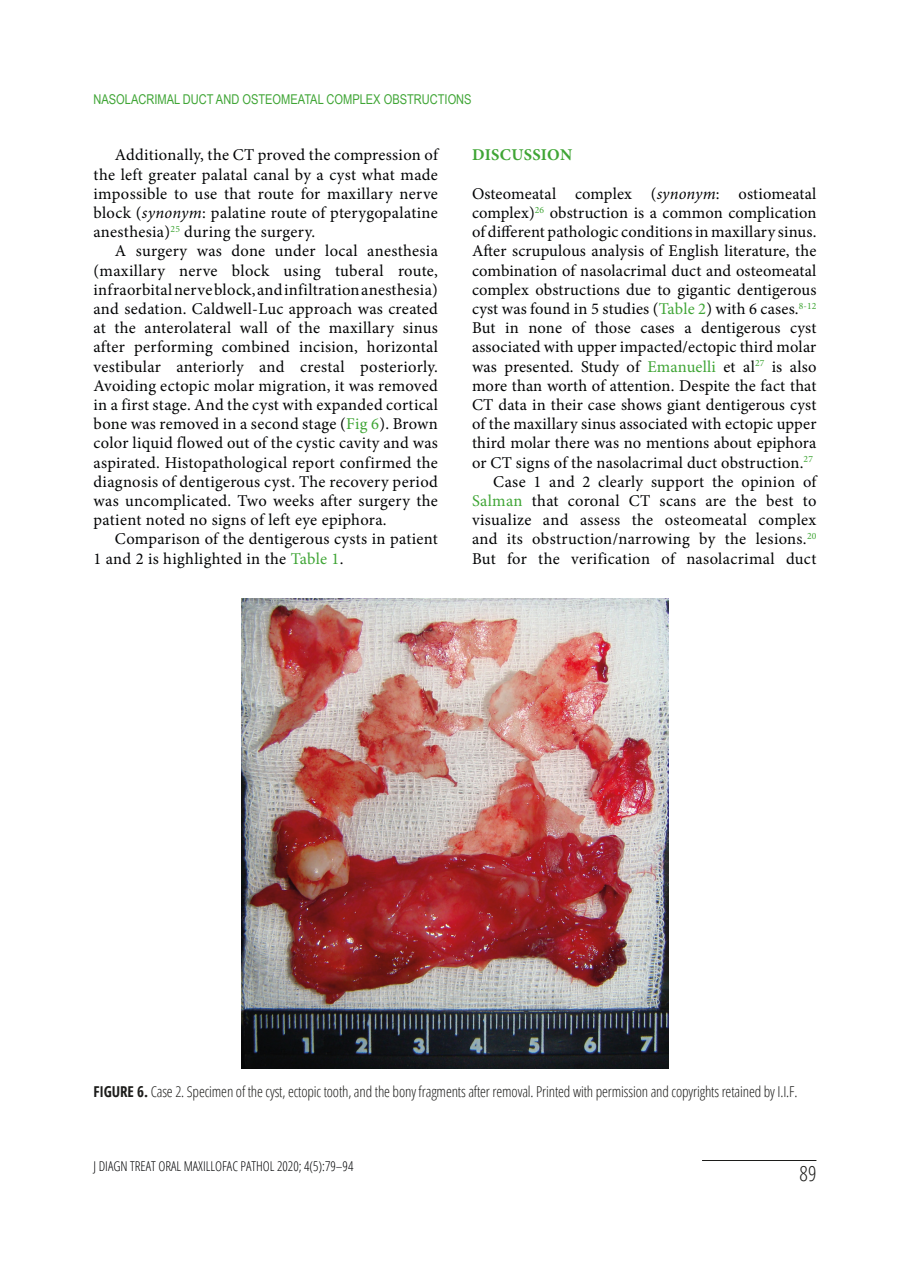
<style>
.page{position:relative;width:910px;height:1280px;background:#fff}
.page>*{position:absolute;margin:0;border:0;box-sizing:border-box;transform-origin:0 0}
.t1{font:300 condensed 21px "Open Sans";color:#1d1d1b}
.t2{font:16.5px/19.2px "Minion Pro";letter-spacing:.015em;color:#020304;text-align:justify}
.t3{font:700 16.5px "Minion Pro";letter-spacing:.02em;color:#3fa535}
.t4{font:300 condensed 15px "Open Sans";letter-spacing:-.01em;color:#1d1d1b}
.Заголовок_статьи{font:13.5px "Arial Narrow";color:#3fa535}
.Заголовок_статьи-2{font:300 condensed 13.5px "Open Sans";color:#020304}
.s1{font-style:italic}
.s2{color:#3fa535}
.s3{font-weight:700}
</style>
<div class="page">
<hr style="left:702px;top:1160px;width:114px;height:1px;background:#1d1d1b">
<img style="left:241px;top:598px;width:428px;height:470px">
<p class="Заголовок_статьи" style="left:94px;top:90px;width:380px">NASOLACRIMAL DUCT AND OSTEOMEATAL COMPLEX OBSTRUCTIONS</p>
<p class="t2" style="left:94px;top:146px;width:346px;text-indent:21px">Additionally, the CT proved the compression of the left greater palatal canal by a cyst what made impossible to use that route for maxillary nerve block (<span class="s1">synonym</span>: palatine route of pterygopalatine anesthesia)<sup>25</sup> during the surgery.</p>
<p class="t2" style="left:94px;top:242px;width:346px;text-indent:21px">A surgery was done under local anesthesia (maxillary nerve block using tuberal route, infraorbital nerve block, and infiltration anesthesia) and sedation. Caldwell-Luc approach was created at the anterolateral wall of the maxillary sinus after performing combined incision, horizontal vestibular anteriorly and crestal posteriorly.<br>Avoiding ectopic molar migration, it was removed in a first stage. And the cyst with expanded cortical bone was removed in a second stage (<span class="s2">Fig 6</span>). Brown color liquid flowed out of the cystic cavity and was aspirated. Histopathological report confirmed the diagnosis of dentigerous cyst. The recovery period was uncomplicated. Two weeks after surgery the patient noted no signs of left eye epiphora.</p>
<p class="t2" style="left:94px;top:530px;width:346px;text-indent:21px">Comparison of the dentigerous cysts in patient<br>1 and 2 is highlighted in the <span class="s2">Table 1</span>.</p>
<p class="t3" style="left:472px;top:143px;width:102px">DISCUSSION</p>
<p class="t2" style="left:472px;top:184px;width:346px">Osteomeatal complex (<span class="s1">synonym</span>: ostiomeatal complex)<sup>26</sup> obstruction is a common complication of different pathologic conditions in maxillary sinus.<br>After scrupulous analysis of English literature, the combination of nasolacrimal duct and osteomeatal complex obstructions due to gigantic dentigerous cyst was found in 5 studies (<span class="s2">Table 2</span>) with 6 cases.<sup>8-12<br></sup>But in none of those cases a dentigerous cyst associated with upper impacted/ectopic third molar was presented. Study of <span class="s2">Emanuelli</span> et al<sup>27</sup> is also more than worth of attention. Despite the fact that CT data in their case shows giant dentigerous cyst of the maxillary sinus associated with ectopic upper third molar there was no mentions about epiphora or CT signs of the nasolacrimal duct obstruction.<sup>27</sup></p>
<p class="t2" style="left:472px;top:472px;width:346px;text-indent:21px">Case 1 and 2 clearly support the opinion of <span class="s2">Salman</span> that coronal CT scans are the best to visualize and assess the osteomeatal complex and its obstruction/narrowing by the lesions.<sup>20<br></sup>But for the verification of nasolacrimal duct</p>
<p class="t4" style="left:94px;top:1082px;width:705px"><span class="s3">FIGURE 6.</span> Case 2. Specimen of the cyst, ectopic tooth, and the bony fragments after removal. Printed with permission and copyrights retained by I.I.F.</p>
<p class="Заголовок_статьи-2" style="left:94px;top:1157px;width:261px">J DIAGN TREAT ORAL MAXILLOFAC PATHOL 2020; 4(5):79–94</p>
<p class="t1" style="left:800px;top:1159px;width:18px">89</p>
</div>
